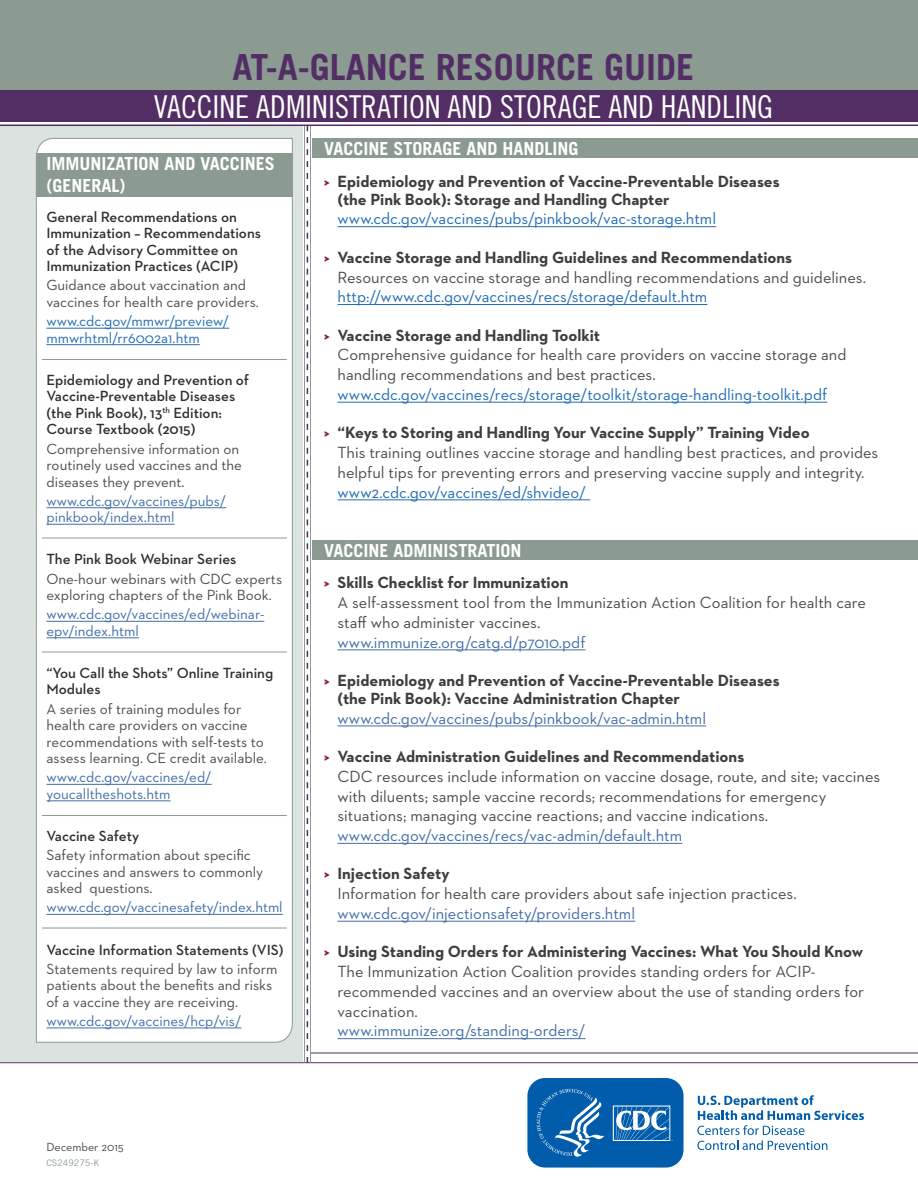
<style>
.page{position:relative;width:918px;height:1188px;background:#fff}
.page>*{position:absolute;margin:0;border:0;box-sizing:border-box;transform-origin:0 0}
.t1{font:700 36px "Trade Gothic LT Std";color:#522e64}
.t2{font:31.5px "Trade Gothic LT Std Cn 18";color:#fff}
.t3{font:700 18px/21.6px "Trade Gothic LT Std";color:#fff}
.body{font:16.5px/19.8px "Neutraface 2 Text";color:#4b4c4d}
.t4{font:700 16.5px/18px "Neutraface 2 Text";color:#3e3e3f}
.hyperlink{font:16.5px "Neutraface 2 Text";color:#226cb5}
.hyperlink-2{font:16.5px "Neutraface 2 Text";color:#436da8}
.right_col_body{font:15px/16.5px "Neutraface 2 Text";color:#4b4c4d}
.t5{font:600 15px/16.5px "Neutraface 2 Text";color:#312f30}
.right_col_hyperlink{font:15px/16.5px "Neutraface 2 Text";color:#436da8}
.right_col_hyperlink-2{font:15px/16.5px "Neutraface 2 Text";color:#226cb5}
.t6{font:12px "Neutraface 2 Text";color:#4b4c4d}
.t7{font:9px "Trade Gothic LT Std";color:#8b9b92}
.s1{color:#851348}
</style>
<div class="page">
<div style="left:0;top:0;width:918px;height:90px;background:#8b9b92"></div>
<div style="left:0;top:90px;width:918px;height:32px;background:#522e64"></div>
<div style="left:0;top:125px;width:303px;height:937px;background:#dce2df"></div>
<hr style="left:0;top:125px;width:918px;height:1px;background:#522e64">
<div style="left:36px;top:138px;width:257px;height:905px;background:#fff"></div>
<hr style="left:0;top:1062px;width:918px;height:1px;background:#522e64">
<hr style="left:304px;top:126px;width:1px;height:936px;background:#8b9b92">
<hr style="left:310px;top:126px;width:1px;height:937px;background:#8b9b92">
<svg style="left:307px;top:126px;width:1px;height:936px"></svg>
<div style="left:36px;top:153px;width:257px;height:44px;background:#8b9b92"></div>
<hr style="left:42px;top:359px;width:245px;height:1px;background:#8b9b92">
<hr style="left:42px;top:538px;width:245px;height:1px;background:#8b9b92">
<hr style="left:42px;top:652px;width:245px;height:1px;background:#8b9b92">
<hr style="left:42px;top:815px;width:245px;height:1px;background:#8b9b92">
<hr style="left:42px;top:928px;width:245px;height:1px;background:#8b9b92">
<hr style="left:46px;top:328px;width:183px;height:1px;background:#226cb5">
<hr style="left:46px;top:344px;width:154px;height:1px;background:#226cb5">
<hr style="left:46px;top:507px;width:180px;height:1px;background:#436da8">
<hr style="left:46px;top:524px;width:129px;height:1px;background:#436da8">
<hr style="left:46px;top:621px;width:218px;height:1px;background:#436da8">
<hr style="left:46px;top:637px;width:93px;height:1px;background:#436da8">
<hr style="left:46px;top:784px;width:166px;height:1px;background:#436da8">
<hr style="left:46px;top:800px;width:125px;height:1px;background:#436da8">
<hr style="left:46px;top:914px;width:237px;height:1px;background:#436da8">
<hr style="left:46px;top:1028px;width:195px;height:1px;background:#436da8">
<div style="left:312px;top:138px;width:606px;height:19px;background:#8b9b92"></div>
<hr style="left:338px;top:226px;width:378px;height:1px;background:#226cb5">
<hr style="left:338px;top:304px;width:369px;height:1px;background:#226cb5">
<hr style="left:338px;top:402px;width:489px;height:1px;background:#226cb5">
<hr style="left:338px;top:499px;width:252px;height:1px;background:#226cb5">
<hr style="left:311px;top:1053px;width:607px;height:1px;background:#522e64">
<div style="left:312px;top:540px;width:606px;height:20px;background:#8b9b92"></div>
<hr style="left:338px;top:649px;width:248px;height:1px;background:#436da8">
<hr style="left:338px;top:726px;width:368px;height:1px;background:#436da8">
<hr style="left:338px;top:843px;width:344px;height:1px;background:#436da8">
<hr style="left:338px;top:921px;width:297px;height:1px;background:#436da8">
<hr style="left:338px;top:1038px;width:248px;height:1px;background:#436da8">
<svg style="left:697px;top:1095px;width:167px;height:55px"></svg>
<svg style="left:527px;top:1078px;width:157px;height:90px"></svg>
<h1 class="t1" style="left:233px;top:45px;width:463px">AT-A-GLANCE RESOURCE GUIDE</h1>
<h1 class="t2" style="left:154px;top:88px;width:621px">VACCINE ADMINISTRATION AND STORAGE AND HANDLING</h1>
<h2 class="t3" style="left:46px;top:153px;width:230px">IMMUNIZATION AND VACCINES (GENERAL)</h2>
<p class="t5" style="left:46px;top:208px;width:216px">General Recommendations on<br>Immunization – Recommendations of the Advisory Committee on<br>Immunization Practices (ACIP)</p>
<p class="right_col_body" style="left:46px;top:277px;width:214px">Guidance about vaccination and vaccines for health care providers.</p>
<p class="right_col_hyperlink-2" style="left:46px;top:313px;width:184px">www.cdc.gov/mmwr/preview/ mmwrhtml/rr6002a1.htm</p>
<p class="t5" style="left:46px;top:371px;width:204px">Epidemiology and Prevention of<br>Vaccine-Preventable Diseases (the Pink Book), 13<sup>th</sup> Edition:<br>Course Textbook (2015)</p>
<p class="right_col_body" style="left:46px;top:440px;width:197px">Comprehensive information on routinely used vaccines and the diseases they prevent.</p>
<p class="right_col_hyperlink" style="left:46px;top:492px;width:181px">www.cdc.gov/vaccines/pubs/ pinkbook/index.html</p>
<p class="t5" style="left:46px;top:551px;width:191px">The Pink Book Webinar Series</p>
<p class="right_col_body" style="left:46px;top:570px;width:237px">One-hour webinars with CDC experts exploring chapters of the Pink Book.</p>
<p class="right_col_hyperlink" style="left:46px;top:606px;width:219px">www.cdc.gov/vaccines/ed/webinar&shy;epv/index.html</p>
<p class="t5" style="left:46px;top:664px;width:228px">“You Call the Shots” Online Training<br>Modules</p>
<p class="right_col_body" style="left:46px;top:700px;width:222px">A series of training modules for health care providers on vaccine recommendations with self-tests to assess learning. CE credit available.</p>
<p class="right_col_hyperlink" style="left:46px;top:769px;width:167px">www.cdc.gov/vaccines/ed/ youcalltheshots.htm</p>
<p class="t5" style="left:46px;top:827px;width:94px">Vaccine Safety</p>
<p class="right_col_body" style="left:46px;top:847px;width:218px">Safety information about specific vaccines and answers to commonly asked questions.</p>
<p class="right_col_hyperlink" style="left:46px;top:899px;width:238px">www.cdc.gov/vaccinesafety/index.html</p>
<p class="t5" style="left:46px;top:941px;width:239px">Vaccine Information Statements (VIS)</p>
<p class="right_col_body" style="left:46px;top:960px;width:232px">Statements required by law to inform patients about the benefits and risks of a vaccine they are receiving.</p>
<p class="right_col_hyperlink" style="left:46px;top:1012px;width:197px">www.cdc.gov/vaccines/hcp/vis/</p>
<h2 class="t3" style="left:324px;top:138px;width:256px">VACCINE STORAGE AND HANDLING</h2>
<p class="t4" style="left:338px;top:172px;width:444px;text-indent:-14px"><span class="s1">&gt;</span> Epidemiology and Prevention of Vaccine-Preventable Diseases (the Pink Book): Storage and Handling Chapter</p>
<p class="hyperlink" style="left:338px;top:209px;width:380px">www.cdc.gov/vaccines/pubs/pinkbook/vac-storage.html</p>
<p class="t4" style="left:324px;top:248px;width:470px"><span class="s1">&gt;</span> Vaccine Storage and Handling Guidelines and Recommendations</p>
<p class="body" style="left:338px;top:267px;width:530px">Resources on vaccine storage and handling recommendations and guidelines.</p>
<p class="hyperlink" style="left:338px;top:286px;width:371px">http://www.cdc.gov/vaccines/recs/storage/default.htm</p>
<p class="t4" style="left:324px;top:326px;width:278px"><span class="s1">&gt;</span> Vaccine Storage and Handling Toolkit</p>
<p class="body" style="left:338px;top:345px;width:510px">Comprehensive guidance for health care providers on vaccine storage and handling recommendations and best practices.</p>
<p class="hyperlink" style="left:338px;top:384px;width:491px">www.cdc.gov/vaccines/recs/storage/toolkit/storage-handling-toolkit.pdf</p>
<p class="t4" style="left:324px;top:423px;width:487px"><span class="s1">&gt;</span> “Keys to Storing and Handling Your Vaccine Supply” Training Video</p>
<p class="body" style="left:338px;top:442px;width:542px">This training outlines vaccine storage and handling best practices, and provides helpful tips for preventing errors and preserving vaccine supply and integrity.</p>
<p class="hyperlink" style="left:338px;top:482px;width:250px">www2.cdc.gov/vaccines/ed/shvideo/</p>
<h2 class="t3" style="left:324px;top:539px;width:199px">VACCINE ADMINISTRATION</h2>
<p class="t4" style="left:324px;top:574px;width:246px"><span class="s1">&gt;</span> Skills Checklist for Immunization</p>
<p class="body" style="left:338px;top:592px;width:530px">A self-assessment tool from the Immunization Action Coalition for health care staff who administer vaccines.</p>
<p class="hyperlink-2" style="left:338px;top:632px;width:250px">www.immunize.org/catg.d/p7010.pdf</p>
<p class="t4" style="left:337px;top:671px;width:444px;text-indent:-13px"><span class="s1">&gt;</span> Epidemiology and Prevention of Vaccine-Preventable Diseases (the Pink Book): Vaccine Administration Chapter</p>
<p class="hyperlink-2" style="left:337px;top:708px;width:370px">www.cdc.gov/vaccines/pubs/pinkbook/vac-admin.html</p>
<p class="t4" style="left:324px;top:747px;width:422px"><span class="s1">&gt;</span> Vaccine Administration Guidelines and Recommendations</p>
<p class="body" style="left:338px;top:766px;width:544px">CDC resources include information on vaccine dosage, route, and site; vaccines with diluents; sample vaccine records; recommendations for emergency situations; managing vaccine reactions; and vaccine indications.</p>
<p class="hyperlink-2" style="left:338px;top:825px;width:346px">www.cdc.gov/vaccines/recs/vac-admin/default.htm</p>
<p class="t4" style="left:324px;top:865px;width:127px"><span class="s1">&gt;</span> Injection Safety</p>
<p class="body" style="left:338px;top:884px;width:461px">Information for health care providers about safe injection practices.</p>
<p class="hyperlink-2" style="left:338px;top:903px;width:299px">www.cdc.gov/injectionsafety/providers.html</p>
<p class="t4" style="left:324px;top:943px;width:541px"><span class="s1">&gt;</span> Using Standing Orders for Administering Vaccines: What You Should Know</p>
<p class="body" style="left:338px;top:961px;width:528px">The Immunization Action Coalition provides standing orders for ACIP&shy;recommended vaccines and an overview about the use of standing orders for vaccination.</p>
<p class="hyperlink-2" style="left:338px;top:1021px;width:250px">www.immunize.org/standing-orders/</p>
<p class="t6" style="left:46px;top:1139px;width:79px">December 2015</p>
<p class="t7" style="left:46px;top:1157px;width:54px">CS249275-K</p>
</div>
